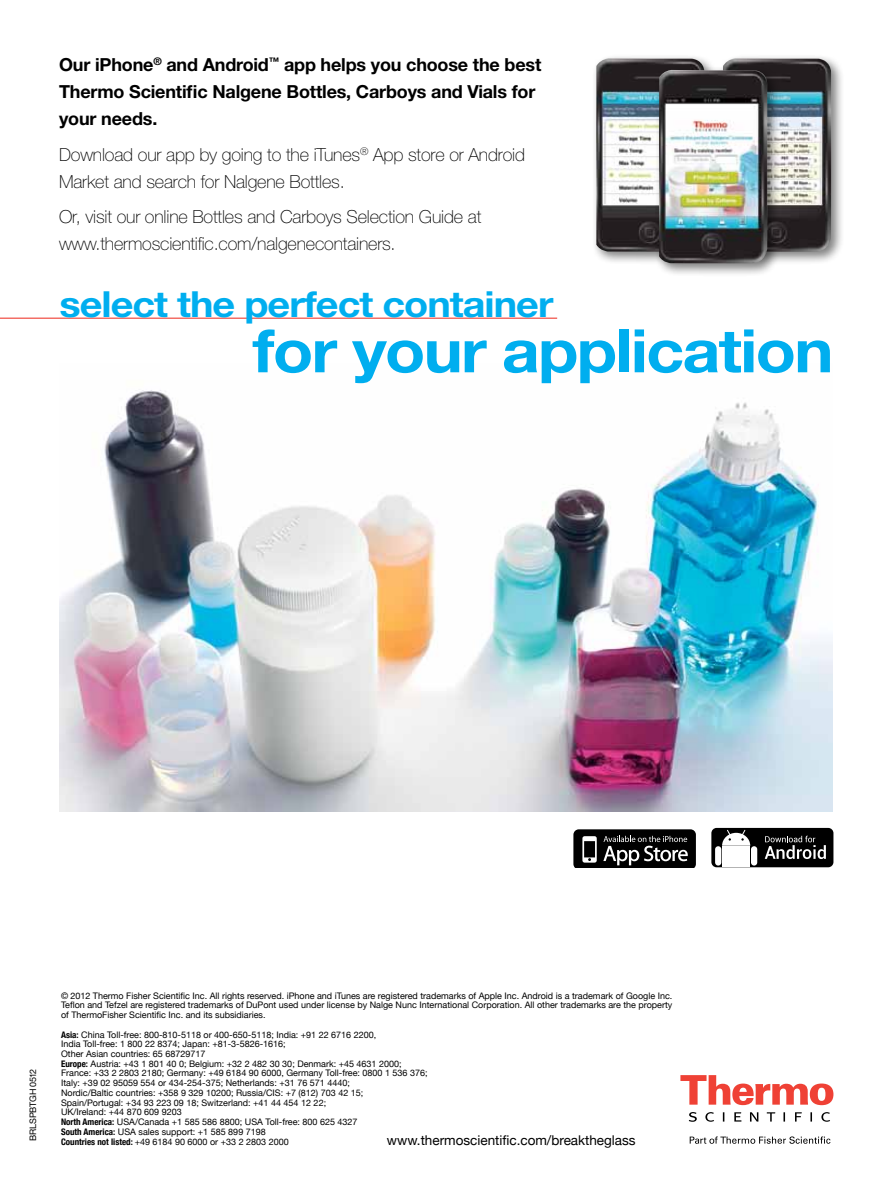
<style>
.page{position:relative;width:893px;height:1188px;background:#fff}
.page>*{position:absolute;margin:0;border:0;box-sizing:border-box;transform-origin:0 0}
.t1{font:700 60px "Helvetica Neue";letter-spacing:-.025em;color:#00aeef;scale:1.1 1}
.t2{font:700 36px "Helvetica Neue";letter-spacing:-.025em;color:#00aeef;scale:1.1 1}
.t3{font:100 18px/27px "Helvetica Neue";letter-spacing:-.01em;color:#000}
.t4{font:700 18px/27px "Helvetica Neue";letter-spacing:-.01em;color:#000}
.t5{font:13.5px "Helvetica Neue";color:#000}
.t6{font:9px/9.8px "Helvetica Neue";color:#000;text-align:justify}
.t7{font:9px "Helvetica Neue";letter-spacing:-.02em;color:#000}
.s1{font-weight:700;font-stretch:condensed}
</style>
<div class="page">
<img style="left:60px;top:390px;width:772px;height:421px">
<hr style="left:0;top:318px;width:557px;height:1px;background:#ef3e33">
<div style="left:719px;top:54px;width:126px;height:211px;background:#000;opacity:.5"></div>
<img style="left:723px;top:58px;width:108px;height:194px">
<div style="left:592px;top:54px;width:126px;height:211px;background:#000;opacity:.5"></div>
<img style="left:596px;top:58px;width:109px;height:194px">
<div style="left:655px;top:65px;width:126px;height:212px;background:#000;opacity:.5"></div>
<img style="left:659px;top:70px;width:108px;height:193px">
<svg style="left:680px;top:1075px;width:153px;height:30px"></svg>
<svg style="left:689px;top:1112px;width:141px;height:10px"></svg>
<svg style="left:690px;top:1136px;width:140px;height:8px"></svg>
<div style="left:711px;top:828px;width:122px;height:39px;background:#000;border-radius:5px"></div>
<svg style="left:765px;top:836px;width:61px;height:23px"></svg>
<div style="left:722px;top:847px;width:28px;height:20px;background:#fff"></div>
<div style="left:715px;top:846px;width:6px;height:20px;background:#fff;border-radius:3px"></div>
<div style="left:751px;top:846px;width:6px;height:20px;background:#fff;border-radius:3px"></div>
<svg style="left:722px;top:829px;width:28px;height:17px"></svg>
<svg style="left:573px;top:829px;width:123px;height:38px;background:#303030"></svg>
<h3 class="t4" style="left:59px;top:51px;width:484px">Our iPhone<sup>®</sup> and Android<sup>™</sup> app helps you choose the best<br>Thermo Scientific Nalgene Bottles, Carboys and Vials for your needs.</h3>
<h3 class="t3" style="left:59px;top:141px;width:467px">Download our app by going to the iTunes<sup>®</sup> App store or Android<br>Market and search for Nalgene Bottles.</h3>
<h3 class="t3" style="left:59px;top:203px;width:424px">Or, visit our online Bottles and Carboys Selection Guide at www.thermoscientific.com/nalgenecontainers.</h3>
<h2 class="t2" style="left:59px;top:282px;width:450px">select the perfect container</h2>
<h1 class="t1" style="left:253px;top:314px;width:529px">for your application</h1>
<p class="t7" style="left:28px;top:1141px;width:74px;rotate:-90deg">BRLSPBTGH 0512</p>
<p class="t6" style="left:61px;top:990px;width:613px">© 2012 Thermo Fisher Scientific Inc. All rights reserved. iPhone and iTunes are registered trademarks of Apple Inc. Android is a trademark of Google Inc.<br>Teflon and Tefzel are registered trademarks of DuPont used under license by Nalge Nunc International Corporation. All other trademarks are the property of ThermoFisher Scientific Inc. and its subsidiaries.</p>
<p class="t6" style="left:61px;top:1029px;width:368px;text-align:left"><span class="s1">Asia:</span> China Toll-free: 800-810-5118 or 400-650-5118; India: +91 22 6716 2200,<br>India Toll-free: 1 800 22 8374; Japan: +81-3-5826-1616;<br>Other Asian countries: 65 68729717<br><span class="s1">Europe:</span> Austria: +43 1 801 40 0; Belgium: +32 2 482 30 30; Denmark: +45 4631 2000; France: +33 2 2803 2180; Germany: +49 6184 90 6000, Germany Toll-free: 0800 1 536 376; Italy: +39 02 95059 554 or 434-254-375; Netherlands: +31 76 571 4440;<br>Nordic/Baltic countries: +358 9 329 10200; Russia/CIS: +7 (812) 703 42 15; Spain/Portugal: +34 93 223 09 18; Switzerland: +41 44 454 12 22;<br>UK/Ireland: +44 870 609 9203<br><span class="s1">North America:</span> USA/Canada +1 585 586 8800; USA Toll-free: 800 625 4327<br><span class="s1">South America:</span> USA sales support: +1 585 899 7198<br><span class="s1">Countries not listed:</span> +49 6184 90 6000 or +33 2 2803 2000</p>
<h3 class="t5" style="left:387px;top:1132px;width:250px">www.thermoscientific.com/breaktheglass</h3>
</div>
